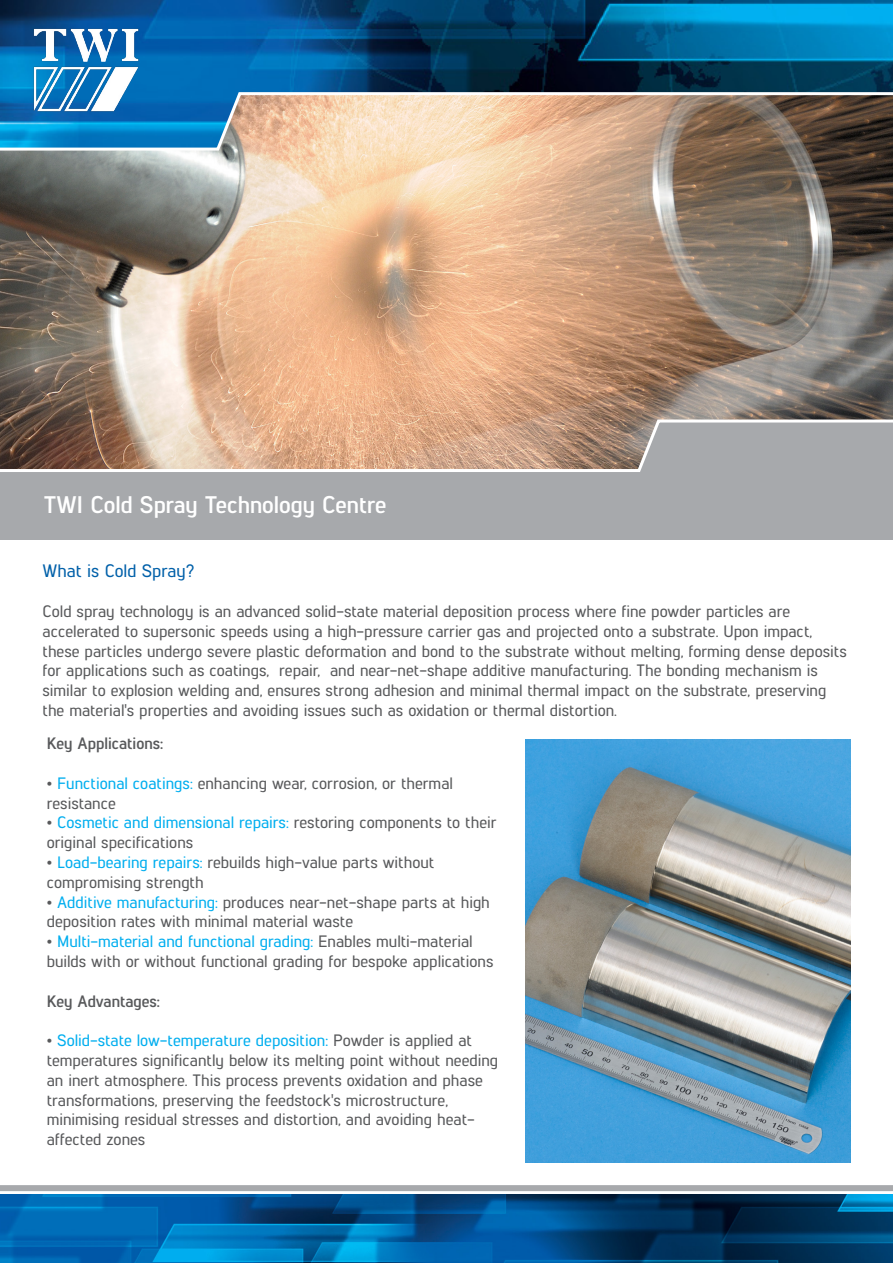
<style>
.page{position:relative;width:893px;height:1263px;background:#fff}
.page>*{position:absolute;margin:0;border:0;box-sizing:border-box;transform-origin:0 0}
.t1{font:700 24px "Lintel";color:#fff}
.t2{font:500 18px "Lintel";color:#0060a9}
.t3{font:500 16.5px/19.8px "Lintel";color:#58595b}
.t4{font:700 16.5px "Lintel";color:#58595b}
.s1{color:#00aeef}
</style>
<div class="page">
<div style="left:0;top:355px;width:893px;height:185px;background:#a7a9ac"></div>
<img style="left:0;top:1195px;width:893px;height:68px">
<div style="left:0;top:1185px;width:893px;height:6px;background:#a7a9ac"></div>
<img style="left:525px;top:740px;width:325px;height:422px">
<img style="left:0;top:0;width:893px;height:91px">
<img style="left:0;top:91px;width:893px;height:381px">
<img style="left:30px;top:25px;width:114px;height:91px">
<h1 class="t1" style="left:44px;top:488px;width:344px">TWI Cold Spray Technology Centre</h1>
<p class="t2" style="left:43px;top:559px;width:153px">What is Cold Spray?</p>
<p class="t3" style="left:43px;top:600px;width:806px">Cold spray technology is an advanced solid-state material deposition process where fine powder particles are accelerated to supersonic speeds using a high-pressure carrier gas and projected onto a substrate. Upon impact, these particles undergo severe plastic deformation and bond to the substrate without melting, forming dense deposits for applications such as coatings, repair, and near-net-shape additive manufacturing. The bonding mechanism is similar to explosion welding and, ensures strong adhesion and minimal thermal impact on the substrate, preserving the material's properties and avoiding issues such as oxidation or thermal distortion.</p>
<p class="t4" style="left:47px;top:732px;width:118px">Key Applications:</p>
<p class="t3" style="left:47px;top:772px;width:408px">• <span class="s1">Functional coatings:</span> enhancing wear, corrosion, or thermal resistance</p>
<p class="t3" style="left:47px;top:812px;width:451px">• <span class="s1">Cosmetic and dimensional repairs:</span> restoring components to their original specifications</p>
<p class="t3" style="left:47px;top:851px;width:389px">• <span class="s1">Load-bearing repairs:</span> rebuilds high-value parts without compromising strength</p>
<p class="t3" style="left:47px;top:891px;width:445px">• <span class="s1">Additive manufacturing:</span> produces near-net-shape parts at high deposition rates with minimal material waste</p>
<p class="t3" style="left:47px;top:930px;width:448px">• <span class="s1">Multi-material and functional grading:</span> Enables multi-material builds with or without functional grading for bespoke applications</p>
<p class="t4" style="left:47px;top:989px;width:115px">Key Advantages:</p>
<p class="t3" style="left:47px;top:1029px;width:453px">• <span class="s1">Solid-state low-temperature deposition:</span> Powder is applied at temperatures significantly below its melting point without needing an inert atmosphere. This process prevents oxidation and phase transformations, preserving the feedstock's microstructure, minimising residual stresses and distortion, and avoiding heat&shy;affected zones</p>
</div>
